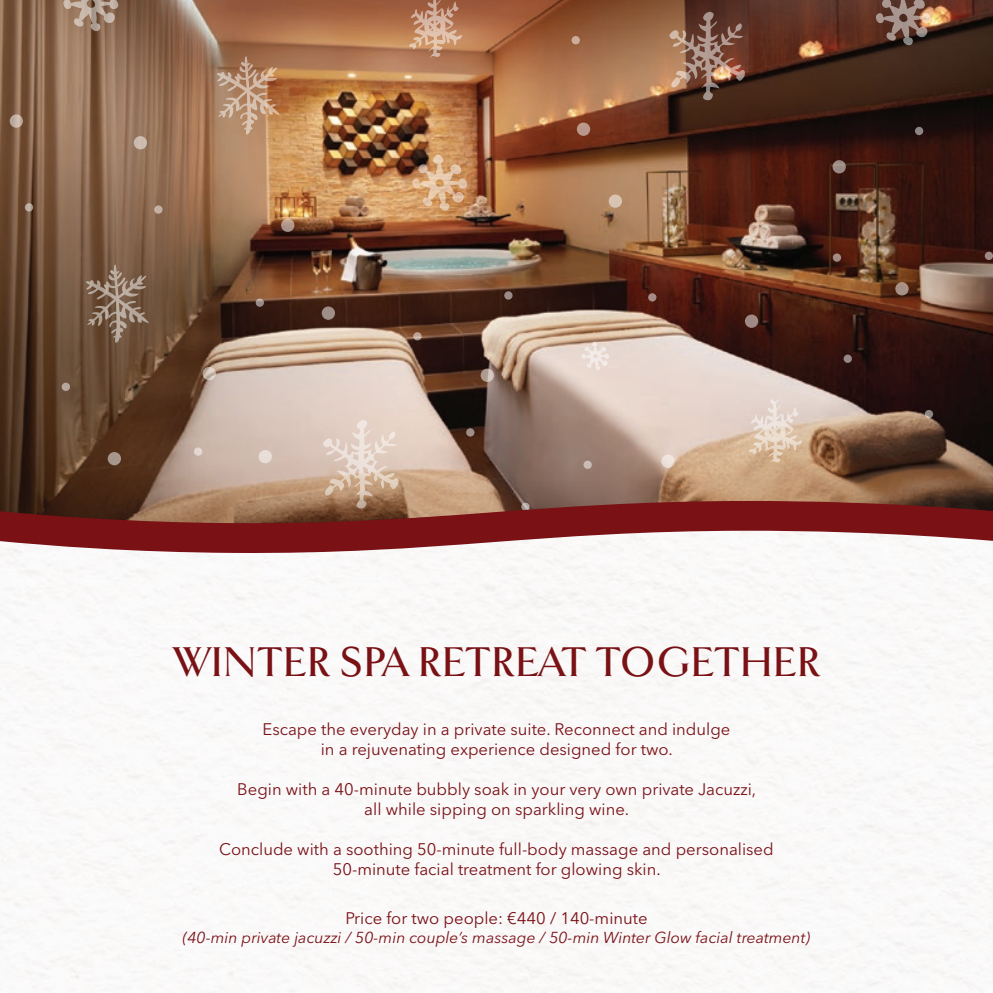
<style>
.page{position:relative;width:993px;height:993px;background:#fff}
.page>*{position:absolute;margin:0;border:0;box-sizing:border-box;transform-origin:0 0}
.t1{font:700 43.75px "Goldenbook";color:#791115;scale:.96 1}
.t2{font:16.62px/19.9px "Avenir Next LT Pro";color:#7a1117;text-align:center}
.t3{font:italic 15.75px "Avenir Next LT Pro";color:#7a1117}
</style>
<div class="page">
<img style="left:0;top:0;width:992px;height:486px">
<svg style="left:411px;top:154px;width:56px;height:57px;background:#ca9d73"></svg>
<svg style="left:63px;top:0;width:55px;height:32px;background:#a58b78"></svg>
<svg style="left:581px;top:341px;width:28px;height:29px"></svg>
<img style="left:669px;top:12px;width:76px;height:89px">
<svg style="left:216px;top:56px;width:64px;height:79px;background:#b68e6f"></svg>
<svg style="left:408px;top:0;width:54px;height:58px;background:#bf8c6e"></svg>
<svg style="left:875px;top:0;width:55px;height:46px;background:#785c51"></svg>
<svg style="left:323px;top:419px;width:75px;height:67px;background:#e0ccbf"></svg>
<svg style="left:85px;top:264px;width:64px;height:79px;background:#826855"></svg>
<svg style="left:748px;top:398px;width:54px;height:65px;background:#e0cbba"></svg>
<svg style="left:576px;top:122px;width:14px;height:14px"></svg>
<svg style="left:608px;top:194px;width:13px;height:14px"></svg>
<svg style="left:832px;top:160px;width:13px;height:13px"></svg>
<svg style="left:895px;top:282px;width:13px;height:13px"></svg>
<svg style="left:744px;top:314px;width:14px;height:14px"></svg>
<svg style="left:661px;top:454px;width:13px;height:14px"></svg>
<svg style="left:480px;top:368px;width:14px;height:14px"></svg>
<svg style="left:321px;top:306px;width:14px;height:14px"></svg>
<svg style="left:202px;top:367px;width:14px;height:13px"></svg>
<div style="left:258px;top:450px;width:14px;height:13px;background:#e8ddd7;border-radius:50%"></div>
<div style="left:108px;top:452px;width:13px;height:13px;background:#a7968b;border-radius:50%"></div>
<div style="left:134px;top:136px;width:13px;height:13px;background:#cbbaae;border-radius:50%"></div>
<svg style="left:10px;top:114px;width:13px;height:14px"></svg>
<svg style="left:281px;top:218px;width:13px;height:14px"></svg>
<div style="left:571px;top:36px;width:8px;height:8px;background:#cbad9c;border-radius:50%"></div>
<svg style="left:914px;top:127px;width:8px;height:8px"></svg>
<svg style="left:832px;top:253px;width:8px;height:9px"></svg>
<svg style="left:843px;top:354px;width:8px;height:9px"></svg>
<div style="left:648px;top:293px;width:8px;height:8px;background:#a78b86;border-radius:50%"></div>
<svg style="left:583px;top:460px;width:8px;height:9px"></svg>
<div style="left:504px;top:291px;width:8px;height:8px;background:#9a8b86;border-radius:50%"></div>
<div style="left:466px;top:428px;width:8px;height:8px;background:#9e8e86;border-radius:50%"></div>
<svg style="left:413px;top:332px;width:8px;height:8px"></svg>
<svg style="left:255px;top:298px;width:9px;height:9px"></svg>
<div style="left:194px;top:447px;width:8px;height:8px;background:#e2d7d1;border-radius:50%"></div>
<svg style="left:62px;top:382px;width:8px;height:9px"></svg>
<div style="left:154px;top:205px;width:8px;height:9px;background:#c2b1a4;border-radius:50%"></div>
<svg style="left:25px;top:203px;width:8px;height:8px"></svg>
<svg style="left:984px;top:252px;width:7px;height:8px"></svg>
<svg style="left:924px;top:410px;width:8px;height:8px"></svg>
<svg style="left:0;top:486px;width:992px;height:83px"></svg>
<h1 class="t1" style="left:174px;top:634px;width:675px">WINTER SPA RETREAT TOGETHER</h1>
<p class="t2" style="left:262px;top:719px;width:469px">Escape the everyday in a private suite. Reconnect and indulge in a rejuvenating experience designed for two.</p>
<p class="t2" style="left:237px;top:779px;width:520px">Begin with a 40-minute bubbly soak in your very own private Jacuzzi, all while sipping on sparkling wine.</p>
<p class="t2" style="left:219px;top:839px;width:556px">Conclude with a soothing 50-minute full-body massage and personalised<br>50-minute facial treatment for glowing skin.</p>
<p class="t2" style="left:345px;top:908px;width:303px">Price for two people: €440 / 140-minute</p>
<p class="t3" style="left:183px;top:928px;width:629px">(40-min private jacuzzi / 50-min couple’s massage / 50-min Winter Glow facial treatment)</p>
</div>
